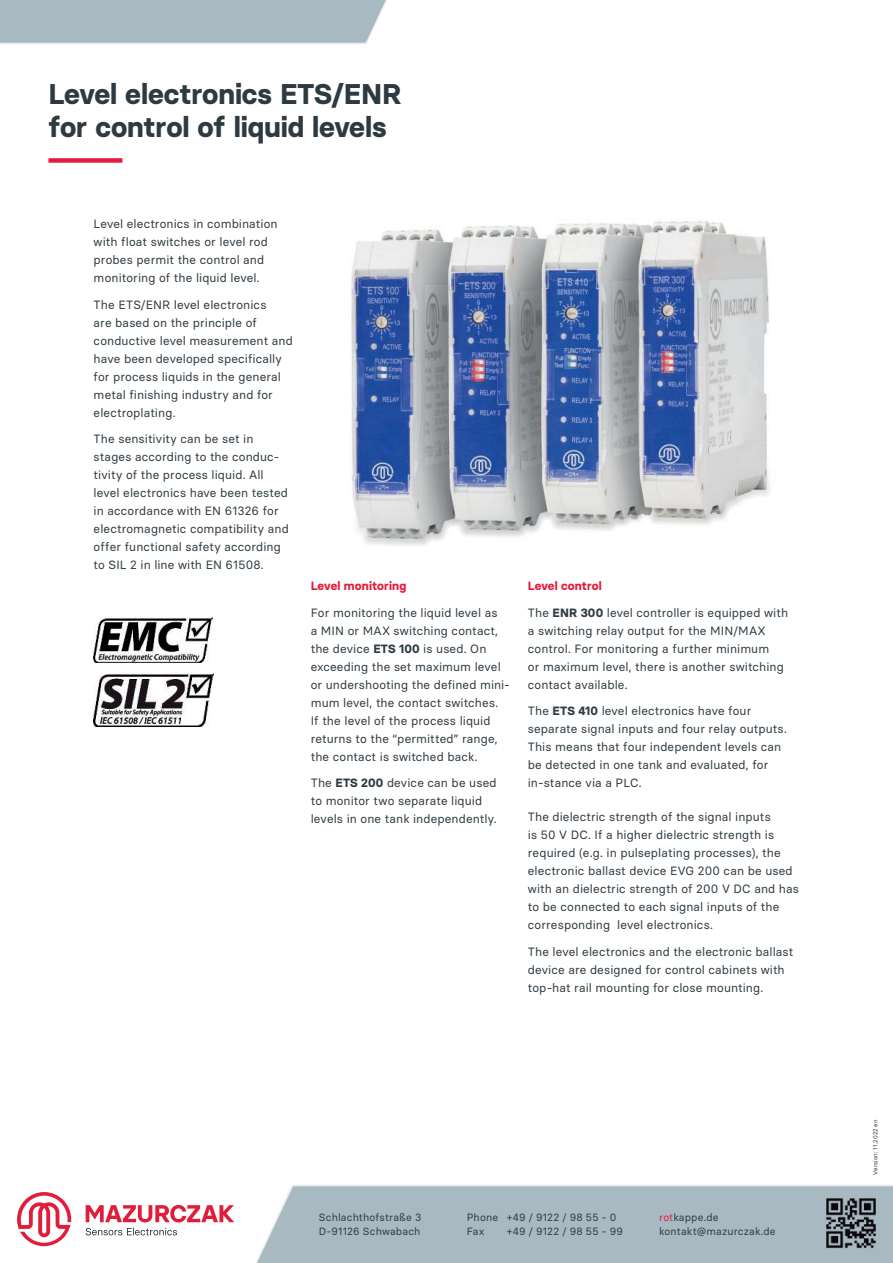
<style>
.page{position:relative;width:893px;height:1263px;background:#fff}
.page>*{position:absolute;margin:0;border:0;box-sizing:border-box;transform-origin:0 0}
.t1{font:700 28.5px/33px "Basier Square";color:#2e3a41}
.t2{font:12px/18px "Basier Square";letter-spacing:.01em;color:#2e3a41}
.t3{font:700 12px "Basier Square";letter-spacing:.015em;color:#e21d3b}
.t4{font:10.5px/13.5px "Basier Square";letter-spacing:.015em;color:#2e3a41}
.t5{font:6px "Basier Square";letter-spacing:.02em;color:#2e3a41}
.s1{font-weight:700}
.s2{color:#e21d3b}
</style>
<div class="page">
<div style="left:242px;top:1184px;width:651px;height:79px;background:#a9b9c2;opacity:.7"></div>
<div style="left:244px;top:1186px;width:649px;height:77px;background:#a9b9c2"></div>
<img style="left:825px;top:1197px;width:52px;height:52px">
<div style="left:0;top:0;width:413px;height:45px;background:#a9b9c2;opacity:.7"></div>
<svg style="left:0;top:0;width:411px;height:43px;background:#b0bfc7"></svg>
<svg style="left:17px;top:1192px;width:54px;height:54px"></svg>
<svg style="left:86px;top:1205px;width:148px;height:30px"></svg>
<img style="left:212px;top:221px;width:558px;height:400px">
<div style="left:48px;top:158px;width:74px;height:5px;background:#e21d3b"></div>
<img style="left:94px;top:617px;width:118px;height:46px">
<img style="left:94px;top:674px;width:119px;height:52px">
<h1 class="t1" style="left:48px;top:80px;width:354px">Level electronics ETS/ENR for control of liquid levels</h1>
<p class="t2" style="left:94px;top:216px;width:186px">Level electronics in combination with float switches or level rod probes permit the control and monitoring of the liquid level.</p>
<p class="t2" style="left:94px;top:297px;width:201px">The ETS/ENR level electronics<br>are based on the principle of conductive level measurement and have been developed specifically for process liquids in the general metal finishing industry and for electroplating.</p>
<p class="t2" style="left:94px;top:431px;width:197px">The sensitivity can be set in stages according to the conduc&shy;tivity of the process liquid. All level electronics have been tested in accordance with EN 61326 for electromagnetic compatibility and offer functional safety according to SIL 2 in line with EN 61508.</p>
<p class="t3" style="left:311px;top:581px;width:97px">Level monitoring</p>
<p class="t2" style="left:311px;top:605px;width:201px">For monitoring the liquid level as<br>a MIN or MAX switching contact, the device <span class="s1">ETS 100</span> is used. On exceeding the set maximum level or undershooting the defined mini&shy;mum level, the contact switches.<br>If the level of the process liquid returns to the “permitted” range, the contact is switched back.</p>
<p class="t2" style="left:311px;top:775px;width:187px">The <span class="s1">ETS 200</span> device can be used to monitor two separate liquid levels in one tank independently.</p>
<p class="t3" style="left:528px;top:581px;width:76px">Level control</p>
<p class="t2" style="left:528px;top:605px;width:262px">The <span class="s1">ENR 300</span> level controller is equipped with a switching relay output for the MIN/MAX control. For monitoring a further minimum<br>or maximum level, there is another switching contact available.</p>
<p class="t2" style="left:528px;top:703px;width:260px">The <span class="s1">ETS 410</span> level electronics have four separate signal inputs and four relay outputs.<br>This means that four independent levels can be detected in one tank and evaluated, for in-stance via a PLC.</p>
<p class="t2" style="left:528px;top:809px;width:273px">The dielectric strength of the signal inputs<br>is 50 V DC. If a higher dielectric strength is required (e.g. in pulseplating processes), the electronic ballast device EVG 200 can be used with an dielectric strength of 200 V DC and has to be connected to each signal inputs of the corresponding level electronics.</p>
<p class="t2" style="left:528px;top:944px;width:267px">The level electronics and the electronic ballast device are designed for control cabinets with top-hat rail mounting for close mounting.</p>
<p class="t4" style="left:319px;top:1212px;width:104px">Schlachthofstraße 3<br>D-91126 Schwabach</p>
<p class="t4" style="left:467px;top:1212px;width:151px">Phone +49 / 9122 / 98 55 - 0<br>Fax</p>
<p class="t4" style="left:507px;top:1225px;width:117px">+49 / 9122 / 98 55 - 99</p>
<p class="t4" style="left:659px;top:1212px;width:118px"><span class="s2">rot</span>kappe.de kontakt@mazurczak.de</p>
<p class="t5" style="left:873px;top:1175px;width:57px;rotate:-90deg">Version: 11.2022 en</p>
</div>
